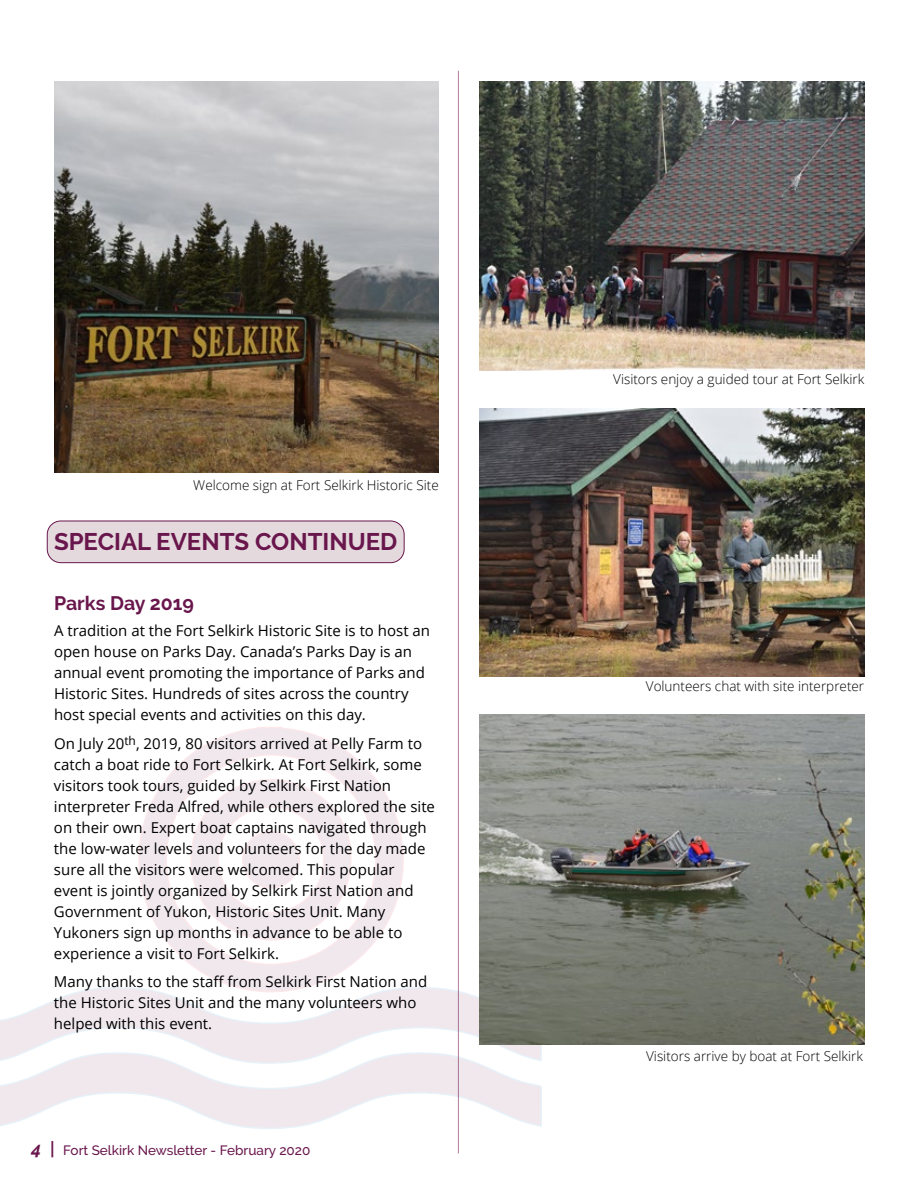
<style>
.page{position:relative;width:918px;height:1188px;background:#fff}
.page>*{position:absolute;margin:0;border:0;box-sizing:border-box;transform-origin:0 0}
.t1{font:700 24px "Raleway";color:#69164c}
.t2{font:700 19.5px "Raleway";color:#69164c}
.t3{font:15px/21px "Open Sans";color:#000}
.t4{font:300 13.5px "Open Sans";color:#000}
.t5{font:500 13.5px "Raleway";color:#69164c}
.s1{font-weight:700;font-style:italic;font-size:18px}
.s2{font-weight:600;font-size:18px}
</style>
<div class="page">
<svg style="left:138px;top:727px;width:266px;height:259px"></svg>
<svg style="left:0;top:986px;width:543px;height:145px"></svg>
<svg style="left:190px;top:778px;width:162px;height:163px"></svg>
<div style="left:243px;top:831px;width:56px;height:57px;background:#f0e8ed;border-radius:50%"></div>
<div style="left:242px;top:830px;width:58px;height:59px;border:2px solid #e61430;border-radius:50%"></div>
<hr style="left:458px;top:71px;width:1px;height:1082px;background:#69164c">
<img style="left:54px;top:81px;width:385px;height:392px">
<img style="left:479px;top:81px;width:385px;height:289px">
<img style="left:479px;top:408px;width:385px;height:268px">
<div style="left:47px;top:521px;width:357px;height:42px;background:#e4dade;border-radius:14px"></div>
<div style="left:47px;top:521px;width:358px;height:42px;border:1px solid #69164c;border-radius:14px"></div>
<img style="left:479px;top:714px;width:385px;height:330px">
<p class="t4" style="left:193px;top:476px;width:247px">Welcome sign at Fort Selkirk Historic Site</p>
<h1 class="t1" style="left:54px;top:528px;width:345px">SPECIAL EVENTS CONTINUED</h1>
<h2 class="t2" style="left:54px;top:592px;width:141px">Parks Day 2019</h2>
<p class="t3" style="left:54px;top:620px;width:378px">A tradition at the Fort Selkirk Historic Site is to host an open house on Parks Day. Canada’s Parks Day is an annual event promoting the importance of Parks and Historic Sites. Hundreds of sites across the country host special events and activities on this day.</p>
<p class="t3" style="left:54px;top:733px;width:383px">On July 20<sup>th</sup>, 2019, 80 visitors arrived at Pelly Farm to catch a boat ride to Fort Selkirk. At Fort Selkirk, some visitors took tours, guided by Selkirk First Nation interpreter Freda Alfred, while others explored the site on their own. Expert boat captains navigated through the low-water levels and volunteers for the day made sure all the visitors were welcomed. This popular event is jointly organized by Selkirk First Nation and Government of Yukon, Historic Sites Unit. Many Yukoners sign up months in advance to be able to experience a visit to Fort Selkirk.</p>
<p class="t3" style="left:54px;top:971px;width:375px">Many thanks to the staff from Selkirk First Nation and the Historic Sites Unit and the many volunteers who helped with this event.</p>
<p class="t5" style="left:32px;top:1143px;width:280px"><span class="s1">4</span> <span class="s2">|</span> Fort Selkirk Newsletter - February 2020</p>
<p class="t4" style="left:613px;top:369px;width:252px">Visitors enjoy a guided tour at Fort Selkirk</p>
<p class="t4" style="left:646px;top:677px;width:220px">Volunteers chat with site interpreter</p>
<p class="t4" style="left:646px;top:1047px;width:218px">Visitors arrive by boat at Fort Selkirk</p>
</div>
